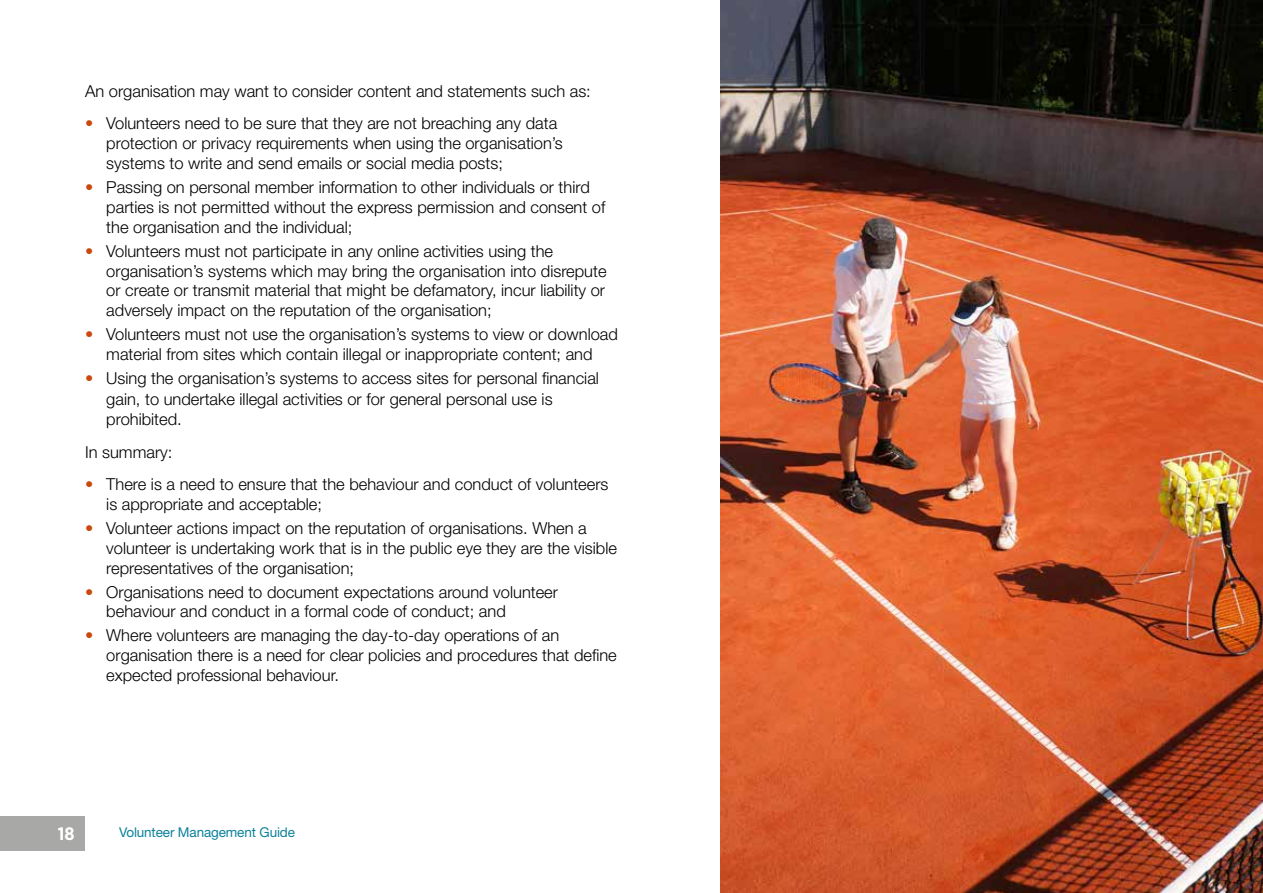
<style>
.page{position:relative;width:1263px;height:893px;background:#fff}
.page>*{position:absolute;margin:0;border:0;box-sizing:border-box;transform-origin:0 0}
.t1{font:700 18px "Gotham Narrow";color:#fff}
.t2{font:300 16.5px/19.8px "Helvetica Neue LT Std";color:#000}
.t3{font:13.5px "Helvetica Neue LT Std";letter-spacing:-.01em;color:#0c819a}
.s1{font-weight:700;color:#c9490d}
</style>
<div class="page">
<div style="left:0;top:816px;width:85px;height:35px;background:#a8a8a7"></div>
<img style="left:721px;top:0;width:542px;height:893px">
<p class="t2" style="left:85px;top:81px;width:507px">An organisation may want to consider content and statements such as:</p>
<p class="t2" style="left:106px;top:113px;width:458px;text-indent:-21px"><span class="s1">•</span> Volunteers need to be sure that they are not breaching any data protection or privacy requirements when using the organisation’s systems to write and send emails or social media posts;</p>
<p class="t2" style="left:106px;top:177px;width:501px;text-indent:-21px"><span class="s1">•</span> Passing on personal member information to other individuals or third parties is not permitted without the express permission and consent of the organisation and the individual;</p>
<p class="t2" style="left:106px;top:241px;width:502px;text-indent:-21px"><span class="s1">•</span> Volunteers must not participate in any online activities using the organisation’s systems which may bring the organisation into disrepute or create or transmit material that might be defamatory, incur liability or adversely impact on the reputation of the organisation;</p>
<p class="t2" style="left:85px;top:324px;width:534px;text-align:center"><span class="s1">•</span> Volunteers must not use the organisation’s systems to view or download material from sites which contain illegal or inappropriate content; and</p>
<p class="t2" style="left:106px;top:368px;width:494px;line-height:20.2px;text-indent:-21px"><span class="s1">•</span> Using the organisation’s systems to access sites for personal financial gain, to undertake illegal activities or for general personal use is prohibited.</p>
<p class="t2" style="left:85px;top:441px;width:89px">In summary:</p>
<p class="t2" style="left:106px;top:474px;width:504px;text-indent:-21px"><span class="s1">•</span> There is a need to ensure that the behaviour and conduct of volunteers is appropriate and acceptable;</p>
<p class="t2" style="left:106px;top:518px;width:512px;text-indent:-21px"><span class="s1">•</span> Volunteer actions impact on the reputation of organisations. When a volunteer is undertaking work that is in the public eye they are the visible representatives of the organisation;</p>
<p class="t2" style="left:106px;top:581px;width:453px;text-indent:-21px"><span class="s1">•</span> Organisations need to document expectations around volunteer behaviour and conduct in a formal code of conduct; and</p>
<p class="t2" style="left:106px;top:625px;width:512px;text-indent:-21px"><span class="s1">•</span> Where volunteers are managing the day-to-day operations of an organisation there is a need for clear policies and procedures that define expected professional behaviour.</p>
<p class="t1" style="left:58px;top:822px;width:18px">18</p>
<p class="t3" style="left:119px;top:824px;width:177px">Volunteer Management Guide</p>
</div>
